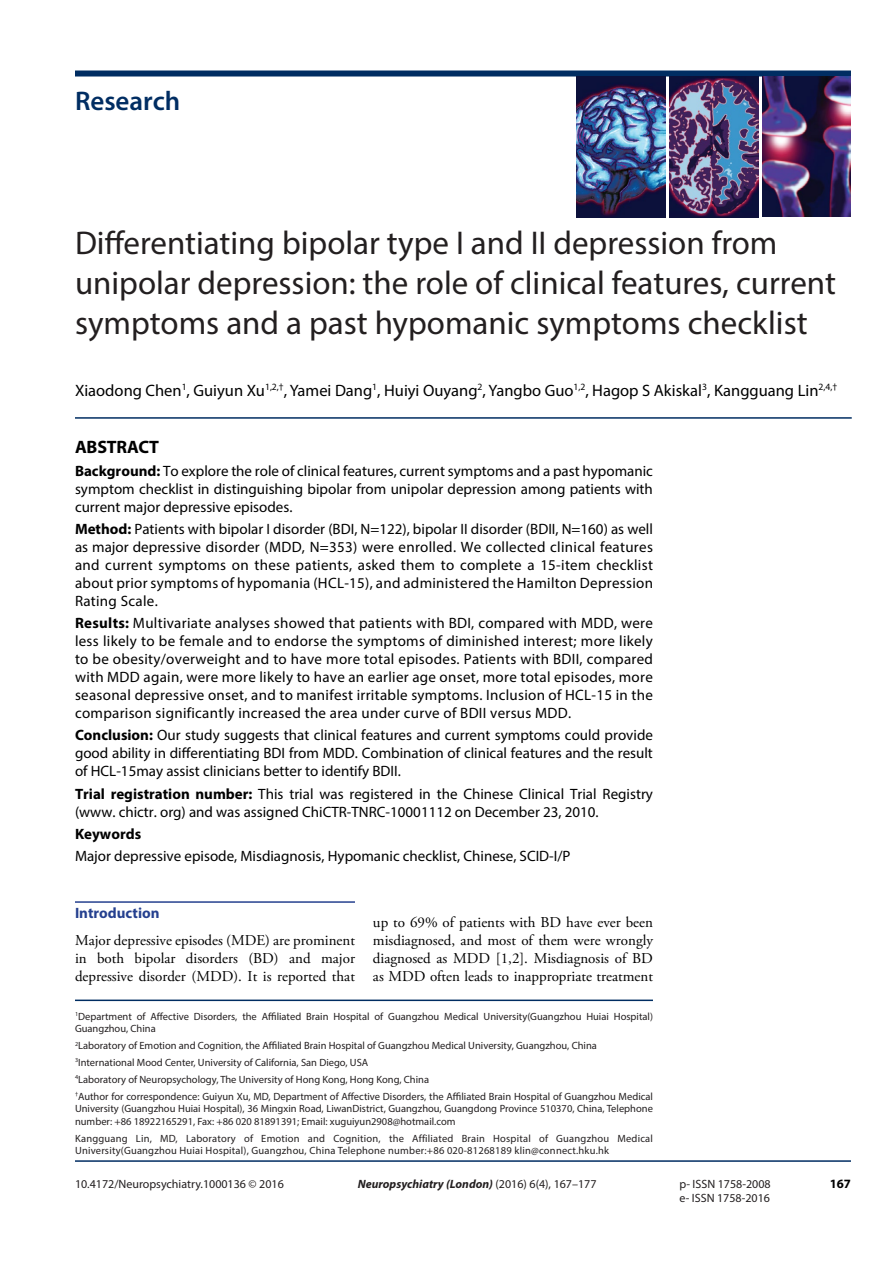
<style>
.page{position:relative;width:893px;height:1263px;background:#fff}
.page>*{position:absolute;margin:0;border:0;box-sizing:border-box;transform-origin:0 0}
.t1{font:33px/39.6px "Myriad Pro";color:#231f20}
.t2{font:600 27px "Myriad Pro";color:#002d62}
.t3{font:700 18px "Myriad Pro";letter-spacing:-.01em;color:#000}
.t4{font:16.5px "Myriad Pro";color:#000}
.t5{font:15px/18px "Myriad Pro";color:#000;text-align:justify}
.t6{font:15px/18px "Adobe Garamond Pro";color:#000;text-align:justify}
.t7{font:700 15px "Myriad Pro";color:#25408f}
.t8{font:700 15px "Myriad Pro";color:#000}
.t9{font:700 12.75px "Myriad Pro";color:#000}
.t10{font:12px/14.4px "Myriad Pro";color:#231f20}
.t11{font:italic 700 12px "Myriad Pro";color:#231f20}
.t12{font:10.5px/16.8px "Myriad Pro";color:#231f20}
.t13{font:10.5px/12.6px "Myriad Pro";letter-spacing:.02em;color:#231f20}
.s1{font-weight:700}
.s2{font-weight:400;font-style:normal}
</style>
<div class="page">
<div style="left:75px;top:71px;width:776px;height:6px;background:#002d62"></div>
<img style="left:576px;top:77px;width:89px;height:141px">
<img style="left:669px;top:77px;width:89px;height:140px">
<img style="left:763px;top:77px;width:88px;height:140px">
<hr style="left:75px;top:1160px;width:776px;height:2px;background:#002d62">
<hr style="left:75px;top:999px;width:578px;height:2px;background:#002d62">
<hr style="left:75px;top:417px;width:777px;height:2px;background:#002d62">
<hr style="left:75px;top:901px;width:280px;height:2px;background:#25408f">
<h2 class="t2" style="left:75px;top:84px;width:107px">Research</h2>
<h1 class="t1" style="left:75px;top:223px;width:762px">Differentiating bipolar type I and II depression from unipolar depression: the role of clinical features, current symptoms and a past hypomanic symptoms checklist</h1>
<p class="t4" style="left:75px;top:380px;width:764px">Xiaodong Chen<sup>1</sup>, Guiyun Xu<sup>1,2,†</sup>, Yamei Dang<sup>1</sup>, Huiyi Ouyang<sup>2</sup>, Yangbo Guo<sup>1,2</sup>, Hagop S Akiskal<sup>3</sup>, Kangguang Lin<sup>2,4,†</sup></p>
<p class="t3" style="left:75px;top:436px;width:86px">ABSTRACT</p>
<p class="t5" style="left:75px;top:461px;width:579px"><span class="s1">Background:</span> To explore the role of clinical features, current symptoms and a past hypomanic symptom checklist in distinguishing bipolar from unipolar depression among patients with current major depressive episodes.</p>
<p class="t5" style="left:75px;top:520px;width:579px"><span class="s1">Method:</span> Patients with bipolar I disorder (BDI, N=122), bipolar II disorder (BDII, N=160) as well as major depressive disorder (MDD, N=353) were enrolled. We collected clinical features and current symptoms on these patients, asked them to complete a 15-item checklist about prior symptoms of hypomania (HCL-15), and administered the Hamilton Depression Rating Scale.</p>
<p class="t5" style="left:75px;top:614px;width:579px"><span class="s1">Results:</span> Multivariate analyses showed that patients with BDI, compared with MDD, were less likely to be female and to endorse the symptoms of diminished interest; more likely to be obesity/overweight and to have more total episodes. Patients with BDII, compared with MDD again, were more likely to have an earlier age onset, more total episodes, more seasonal depressive onset, and to manifest irritable symptoms. Inclusion of HCL-15 in the comparison significantly increased the area under curve of BDII versus MDD.</p>
<p class="t5" style="left:75px;top:726px;width:579px"><span class="s1">Conclusion:</span> Our study suggests that clinical features and current symptoms could provide good ability in differentiating BDI from MDD. Combination of clinical features and the result of HCL-15may assist clinicians better to identify BDII.</p>
<p class="t5" style="left:75px;top:784px;width:579px"><span class="s1">Trial registration number:</span> This trial was registered in the Chinese Clinical Trial Registry (www. chictr. org) and was assigned ChiCTR-TNRC-10001112 on December 23, 2010.</p>
<p class="t8" style="left:75px;top:824px;width:68px">Keywords</p>
<p class="t5" style="left:75px;top:847px;width:497px">Major depressive episode, Misdiagnosis, Hypomanic checklist, Chinese, SCID-I/P</p>
<p class="t7" style="left:75px;top:903px;width:86px">Introduction</p>
<p class="t6" style="left:75px;top:931px;width:281px">Major depressive episodes (MDE) are prominent in both bipolar disorders (BD) and major depressive disorder (MDD). It is reported that</p>
<p class="t6" style="left:373px;top:914px;width:281px">up to 69% of patients with BD have ever been misdiagnosed, and most of them were wrongly diagnosed as MDD [1,2]. Misdiagnosis of BD as MDD often leads to inappropriate treatment</p>
<p class="t12" style="left:75px;top:1009px;width:579px;line-height:12.6px"><sup>1</sup>Department of Affective Disorders, the Affiliated Brain Hospital of Guangzhou Medical University(Guangzhou Huiai Hospital)<br>Guangzhou, China</p>
<p class="t12" style="left:75px;top:1037px;width:579px"><sup>2</sup>Laboratory of Emotion and Cognition, the Affiliated Brain Hospital of Guangzhou Medical University, Guangzhou, China <sup>3</sup>International Mood Center, University of California, San Diego, USA<br><sup>4</sup>Laboratory of Neuropsychology, The University of Hong Kong, Hong Kong, China<br><sup>†</sup>Author for correspondence: Guiyun Xu, MD, Department of Affective Disorders, the Affiliated Brain Hospital of Guangzhou Medical</p>
<p class="t12" style="left:75px;top:1102px;width:579px;line-height:12.6px">University (Guangzhou Huiai Hospital), 36 Mingxin Road, LiwanDistrict, Guangzhou, Guangdong Province 510370, China, Telephone number: +86 18922165291, Fax: +86 020 81891391; Email: xuguiyun2908@hotmail.com</p>
<p class="t13" style="left:75px;top:1132px;width:579px">Kangguang Lin, MD, Laboratory of Emotion and Cognition, the Affiliated Brain Hospital of Guangzhou Medical<br>University(Guangzhou Huiai Hospital), Guangzhou, China Telephone number:+86 020-81268189 klin@connect.hku.hk</p>
<p class="t10" style="left:75px;top:1176px;width:210px">10.4172/Neuropsychiatry.1000136 © 2016</p>
<p class="t10" style="left:679px;top:1176px;width:93px">p- ISSN 1758-2008 e- ISSN 1758-2016</p>
<p class="t11" style="left:358px;top:1176px;width:240px">Neuropsychiatry (London) <span class="s2">(2016) 6(4), 167–177</span></p>
<p class="t9" style="left:830px;top:1176px;width:23px">167</p>
</div>
